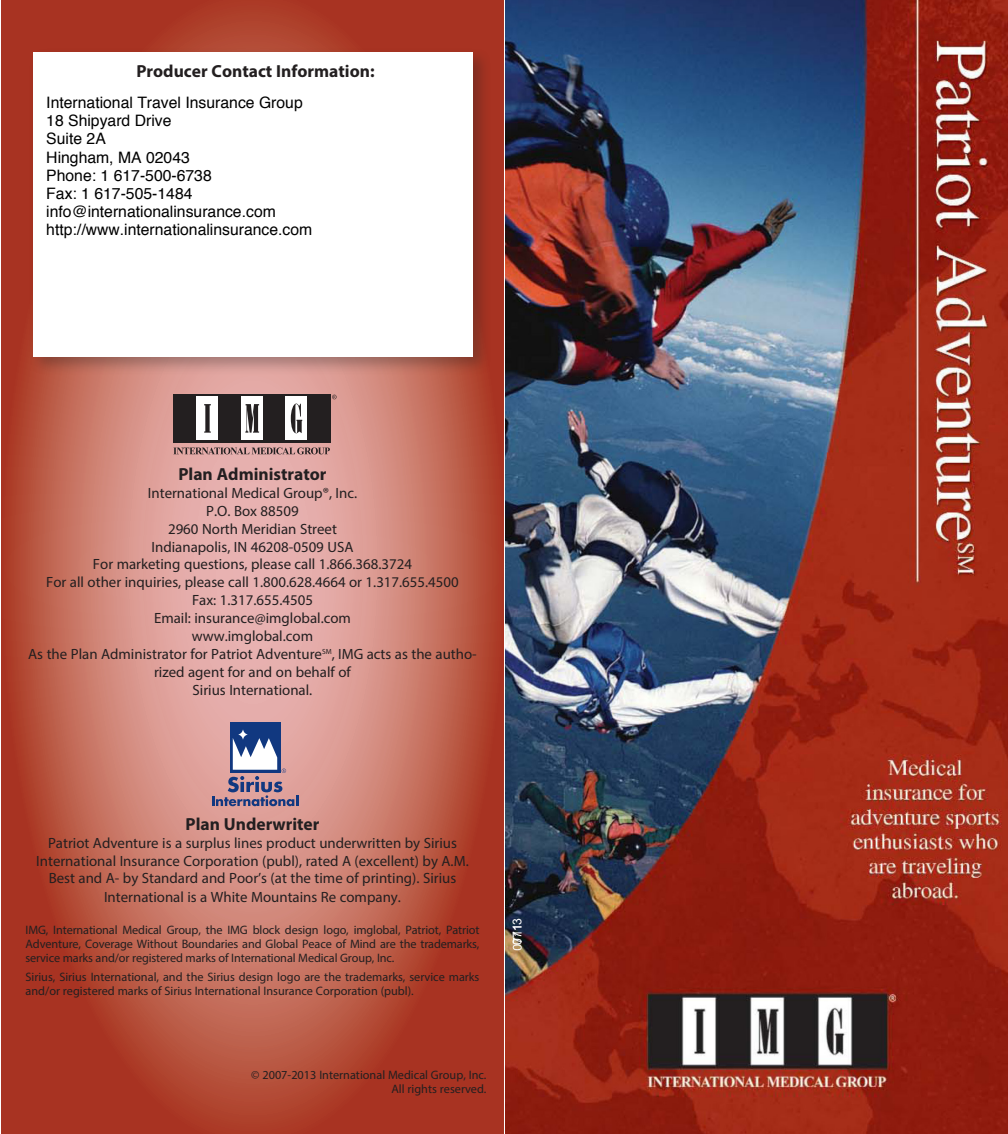
<style>
.page{position:relative;width:1008px;height:1134px;background:#fff}
.page>*{position:absolute;margin:0;border:0;box-sizing:border-box;transform-origin:0 0}
.t1{font:700 17.5px "Myriad Pro";color:#231f20}
.t2{font:15.75px/18.2px "Helvetica";color:#000}
.t3{font:14.88px/18px "Myriad Pro";color:#231f20;text-align:center}
.t4{font:12.25px/14px "Myriad Pro";color:#231f20;text-align:justify}
.t5{font:12.25px "Arial";color:#fff}
</style>
<div class="page">
<svg style="left:1px;top:0;width:503px;height:1134px;background:#c2695a"></svg>
<div style="left:173px;top:394px;width:158px;height:48px;background:#231f20"></div>
<div style="left:196px;top:397px;width:22px;height:43px;background:#fff"></div>
<div style="left:241px;top:397px;width:22px;height:43px;background:#fff"></div>
<div style="left:286px;top:397px;width:21px;height:43px;background:#fff"></div>
<svg style="left:204px;top:404px;width:7px;height:29px"></svg>
<svg style="left:245px;top:404px;width:14px;height:29px"></svg>
<svg style="left:291px;top:404px;width:11px;height:29px"></svg>
<svg style="left:173px;top:447px;width:157px;height:7px"></svg>
<svg style="left:332px;top:395px;width:5px;height:4px"></svg>
<div style="left:230px;top:722px;width:50px;height:51px;background:#113880"></div>
<svg style="left:212px;top:730px;width:86px;height:76px"></svg>
<div style="left:29px;top:48px;width:463px;height:327px;background:#231f20;opacity:.31"></div>
<div style="left:33px;top:52px;width:440px;height:304px;background:#fff"></div>
<img style="left:506px;top:0;width:502px;height:1134px">
<p class="t1" style="left:136px;top:60px;width:240px">Producer Contact Information:</p>
<p class="t2" style="left:46px;top:95px;width:268px">International Travel Insurance Group<br>18 Shipyard Drive<br>Suite 2A<br>Hingham, MA 02043<br>Phone: 1 617-500-6738<br>Fax: 1 617-505-1484 info@internationalinsurance.com http://www.internationalinsurance.com</p>
<p class="t1" style="left:178px;top:463px;width:150px">Plan Administrator</p>
<p class="t3" style="left:28px;top:484px;width:450px">International Medical Group®, Inc.<br>P.O. Box 88509<br>2960 North Meridian Street<br>Indianapolis, IN 46208-0509 USA<br>For marketing questions, please call 1.866.368.3724<br>For all other inquiries, please call 1.800.628.4664 or 1.317.655.4500<br>Fax: 1.317.655.4505<br>Email: insurance@imglobal.com<br>www.imglobal.com<br>As the Plan Administrator for Patriot Adventure<sup>SM</sup>, IMG acts as the autho&shy;rized agent for and on behalf of<br>Sirius International.</p>
<p class="t1" style="left:186px;top:813px;width:135px">Plan Underwriter</p>
<p class="t3" style="left:36px;top:833px;width:434px">Patriot Adventure is a surplus lines product underwritten by Sirius International Insurance Corporation (publ), rated A (excellent) by A.M.<br>Best and A- by Standard and Poor’s (at the time of printing). Sirius International is a White Mountains Re company.</p>
<p class="t4" style="left:26px;top:923px;width:455px">IMG, International Medical Group, the IMG block design logo, imglobal, Patriot, Patriot Adventure, Coverage Without Boundaries and Global Peace of Mind are the trademarks, service marks and/or registered marks of International Medical Group, Inc.</p>
<p class="t4" style="left:26px;top:970px;width:455px">Sirius, Sirius International, and the Sirius design logo are the trademarks, service marks and/or registered marks of Sirius International Insurance Corporation (publ).</p>
<p class="t5" style="left:510px;top:945px;width:29px;rotate:-90deg">0713</p>
<p class="t4" style="left:251px;top:1067px;width:237px;line-height:14.7px;text-align:right">© 2007-2013 International Medical Group, Inc.<br>All rights reserved.</p>
</div>
